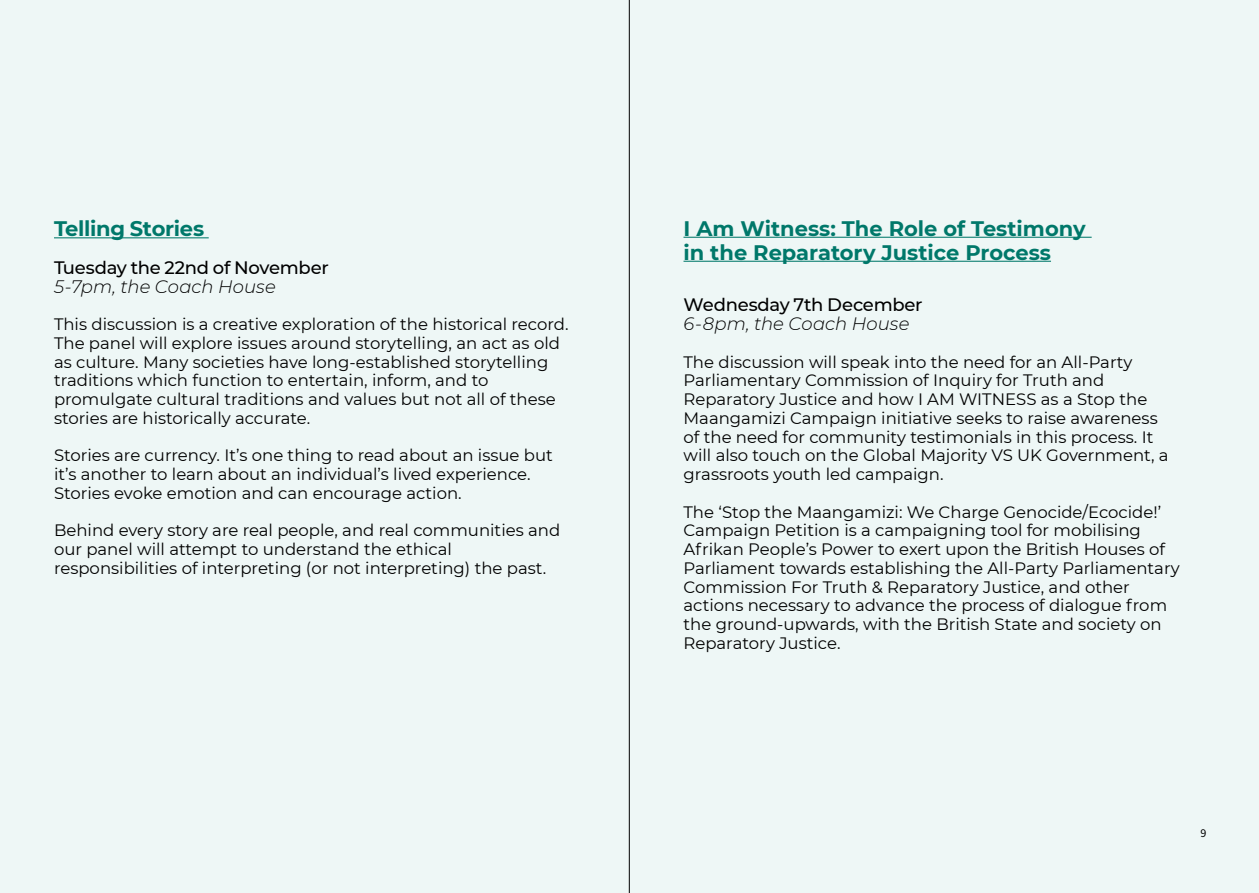
<style>
.page{position:relative;width:1259px;height:893px;background:#eef7f6}
.page>*{position:absolute;margin:0;border:0;box-sizing:border-box;transform-origin:0 0}
.t1{font:700 21px/24px "Montserrat";color:#00786a}
.t2{font:500 18px "Montserrat";letter-spacing:-.015em;color:#000}
.t3{font:italic 300 18px "Montserrat";letter-spacing:.005em;color:#000}
.t4{font:16.5px/18.8px "Montserrat";color:#000}
.t5{font:12px "Source Sans Pro";color:#000}
</style>
<div class="page">
<hr style="left:629px;top:0;width:1px;height:893px;background:#000">
<hr style="left:683px;top:237px;width:408px;height:1px;background:#00786a">
<hr style="left:683px;top:261px;width:368px;height:1px;background:#00786a">
<hr style="left:54px;top:237px;width:155px;height:1px;background:#00786a">
<p class="t1" style="left:54px;top:216px;width:152px">Telling Stories</p>
<p class="t2" style="left:54px;top:255px;width:276px">Tuesday the 22nd of November</p>
<p class="t3" style="left:54px;top:274px;width:223px">5-7pm, the Coach House</p>
<p class="t4" style="left:54px;top:314px;width:516px">This discussion is a creative exploration of the historical record.<br>The panel will explore issues around storytelling, an act as old as culture. Many societies have long-established storytelling traditions which function to entertain, inform, and to promulgate cultural traditions and values but not all of these stories are historically accurate.</p>
<p class="t4" style="left:54px;top:445px;width:500px">Stories are currency. It’s one thing to read about an issue but it’s another to learn about an individual’s lived experience.<br>Stories evoke emotion and can encourage action.</p>
<p class="t4" style="left:54px;top:520px;width:508px">Behind every story are real people, and real communities and our panel will attempt to understand the ethical responsibilities of interpreting (or not interpreting) the past.</p>
<p class="t1" style="left:683px;top:215px;width:404px">I Am Witness: The Role of Testimony in the Reparatory Justice Process</p>
<p class="t2" style="left:683px;top:292px;width:241px">Wednesday 7th December</p>
<p class="t3" style="left:683px;top:311px;width:227px">6-8pm, the Coach House</p>
<p class="t4" style="left:683px;top:352px;width:486px">The discussion will speak into the need for an All-Party Parliamentary Commission of Inquiry for Truth and Reparatory Justice and how I AM WITNESS as a Stop the Maangamizi Campaign initiative seeks to raise awareness of the need for community testimonials in this process. It will also touch on the Global Majority VS UK Government, a grassroots youth led campaign.</p>
<p class="t4" style="left:683px;top:502px;width:498px">The ‘Stop the Maangamizi: We Charge Genocide/Ecocide!’ Campaign Petition is a campaigning tool for mobilising Afrikan People’s Power to exert upon the British Houses of Parliament towards establishing the All-Party Parliamentary Commission For Truth &amp; Reparatory Justice, and other actions necessary to advance the process of dialogue from the ground-upwards, with the British State and society on Reparatory Justice.</p>
<p class="t5" style="left:1200px;top:825px;width:7px">9</p>
</div>
